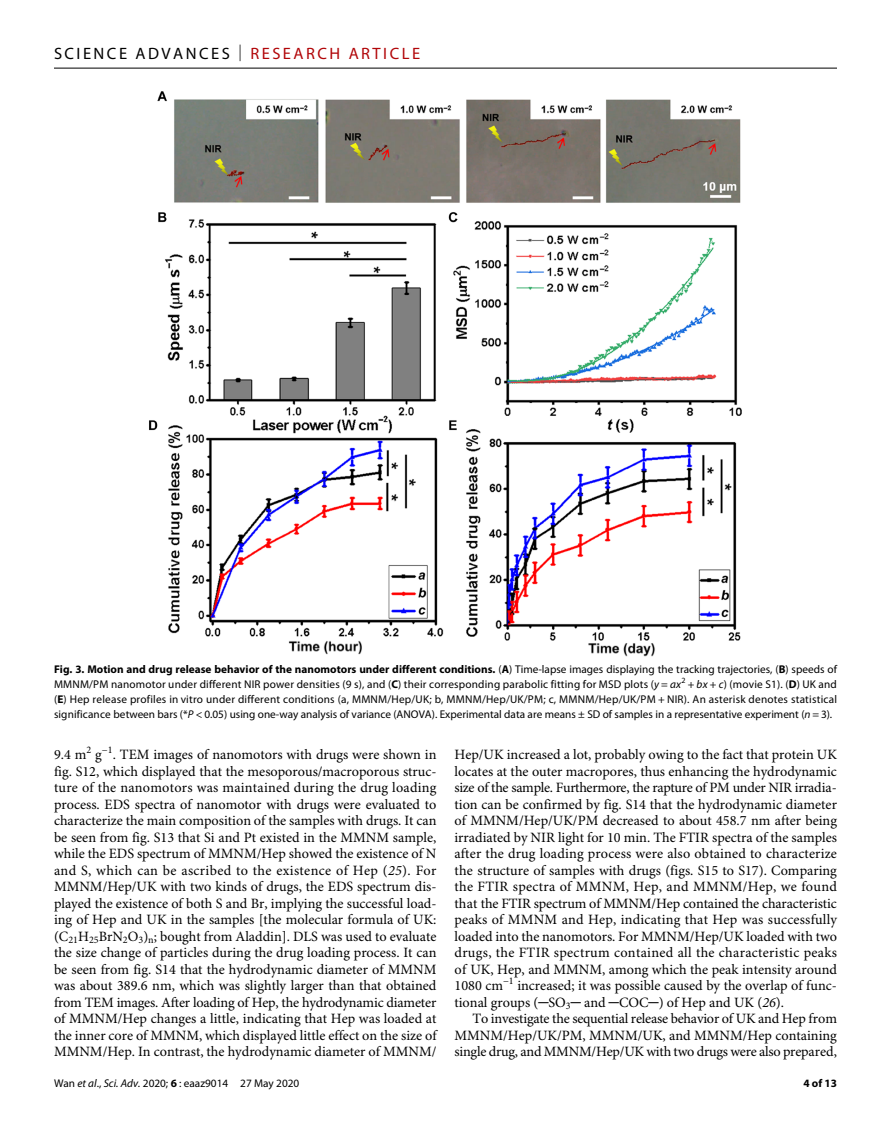
<style>
.page{position:relative;width:891px;height:1134px;background:#fff}
.page>*{position:absolute;margin:0;border:0;box-sizing:border-box;transform-origin:0 0}
.t1{font:16.5px "Myriad Pro";letter-spacing:.15em;color:#000}
.t2{font:14.25px/16.5px "Minion Pro";color:#000;text-align:justify}
.t3{font:11.25px/15px "Myriad Pro";color:#000;text-align:justify}
.t4{font:700 11.25px "Myriad Pro";color:#000}
.s1{font-weight:300}
.s2{color:#b10508}
.s3{font-weight:700}
.s4{font-style:italic}
.s5{font-family:"STIX General"}
</style>
<div class="page">
<hr style="left:54px;top:68px;width:783px;height:1px;background:#000">
<img style="left:149px;top:91px;width:593px;height:565px">
<p class="t1" style="left:54px;top:40px;width:368px">SCIENCE ADVANCES <span class="s1">|</span> <span class="s2">RESEARCH ARTICLE</span></p>
<p class="t3" style="left:54px;top:662px;width:785px"><span class="s3">Fig. 3. Motion and drug release behavior of the nanomotors under different conditions.</span> (<span class="s3">A</span>) Time-lapse images displaying the tracking trajectories, (<span class="s3">B</span>) speeds of MMNM/PM nanomotor under different NIR power densities (9 s), and (<span class="s3">C</span>) their corresponding parabolic fitting for MSD plots (<span class="s4">y</span> = <span class="s4">ax</span><sup>2</sup> + <span class="s4">bx</span> + <span class="s4">c</span>) (movie S1). (<span class="s3">D</span>) UK and (<span class="s3">E</span>) Hep release profiles in vitro under different conditions (a, MMNM/Hep/UK; b, MMNM/Hep/UK/PM; c, MMNM/Hep/UK/PM + NIR). An asterisk denotes statistical significance between bars (*<span class="s4">P</span> &lt; 0.05) using one-way analysis of variance (ANOVA). Experimental data are means ± SD of samples in a representative experiment (<span class="s4">n</span> = 3).</p>
<p class="t2" style="left:54px;top:748px;width:384px">9.4 m<sup>2</sup> g<sup>−1</sup>. TEM images of nanomotors with drugs were shown in fig. S12, which displayed that the mesoporous/macroporous struc&shy;ture of the nanomotors was maintained during the drug loading process. EDS spectra of nanomotor with drugs were evaluated to characterize the main composition of the samples with drugs. It can be seen from fig. S13 that Si and Pt existed in the MMNM sample, while the EDS spectrum of MMNM/Hep showed the existence of N and S, which can be ascribed to the existence of Hep (<span class="s4">25</span>). For MMNM/Hep/UK with two kinds of drugs, the EDS spectrum dis&shy;played the existence of both S and Br, implying the successful load&shy;ing of Hep and UK in the samples [the molecular formula of UK: (C<sub>21</sub>H<sub>25</sub>BrN<sub>2</sub>O<sub>3</sub>)<sub>n</sub>; bought from Aladdin]. DLS was used to evaluate the size change of particles during the drug loading process. It can be seen from fig. S14 that the hydrodynamic diameter of MMNM was about 389.6 nm, which was slightly larger than that obtained from TEM images. After loading of Hep, the hydrodynamic diameter of MMNM/Hep changes a little, indicating that Hep was loaded at the inner core of MMNM, which displayed little effect on the size of MMNM/Hep. In contrast, the hydrodynamic diameter of MMNM/</p>
<p class="t2" style="left:454px;top:748px;width:384px">Hep/UK increased a lot, probably owing to the fact that protein UK locates at the outer macropores, thus enhancing the hydrodynamic size of the sample. Furthermore, the rapture of PM under NIR irradia&shy;tion can be confirmed by fig. S14 that the hydrodynamic diameter of MMNM/Hep/UK/PM decreased to about 458.7 nm after being irradiated by NIR light for 10 min. The FTIR spectra of the samples after the drug loading process were also obtained to characterize the structure of samples with drugs (figs. S15 to S17). Comparing the FTIR spectra of MMNM, Hep, and MMNM/Hep, we found that the FTIR spectrum of MMNM/Hep contained the characteristic peaks of MMNM and Hep, indicating that Hep was successfully loaded into the nanomotors. For MMNM/Hep/UK loaded with two drugs, the FTIR spectrum contained all the characteristic peaks of UK, Hep, and MMNM, among which the peak intensity around 1080 cm<sup>−1</sup> increased; it was possible caused by the overlap of func&shy;tional groups (<span class="s5">─</span>SO<sub>3</sub><span class="s5">─</span> and <span class="s5">─</span>COC<span class="s5">─</span>) of Hep and UK (<span class="s4">26</span>).</p>
<p class="t2" style="left:455px;top:1012px;width:384px;text-indent:18px">To investigate the sequential release behavior of UK and Hep from MMNM/Hep/UK/PM, MMNM/UK, and MMNM/Hep containing single drug, and MMNM/Hep/UK with two drugs were also prepared,</p>
<p class="t3" style="left:54px;top:1076px;width:247px">Wan <span class="s4">et al</span>., <span class="s4">Sci. Adv.</span> 2020; <span class="s3">6</span> : eaaz9014 27 May 2020</p>
<p class="t4" style="left:803px;top:1074px;width:35px">4 of 13</p>
</div>
